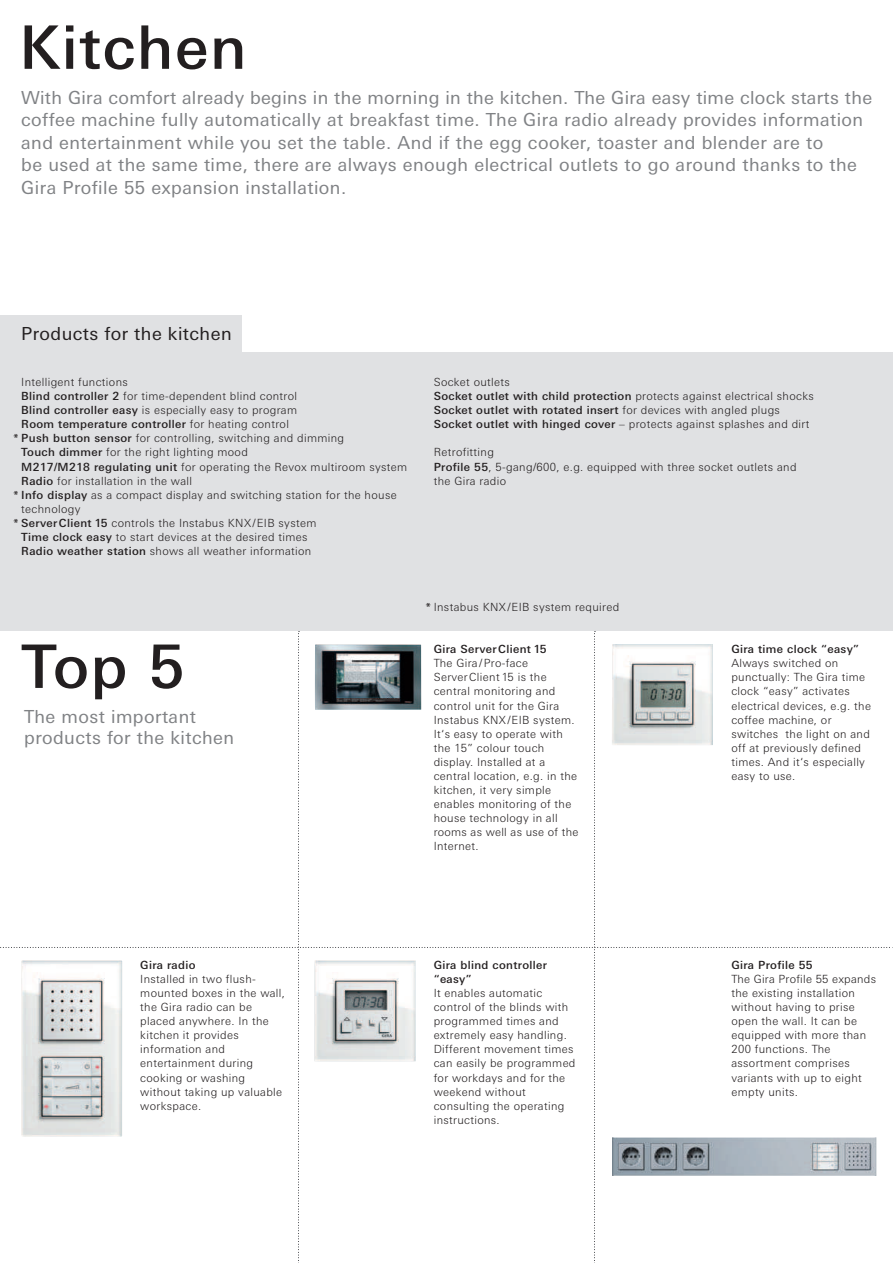
<style>
.page{position:relative;width:893px;height:1263px;background:#fff}
.page>*{position:absolute;margin:0;border:0;box-sizing:border-box;transform-origin:0 0}
.t1{font:500 60px "Linotype Univers Basic";letter-spacing:.025em;color:#231f20}
.t2{font:18px/22.5px "Linotype Univers Basic";letter-spacing:.025em;color:#808285}
.t3{font:18px "Linotype Univers Basic";letter-spacing:.025em;color:#231f20}
.t4{font:300 11.25px/14.1px "Linotype Univers Basic";letter-spacing:.03em;color:#231f20}
.t5{font:500 11.25px/14.1px "Linotype Univers Basic";letter-spacing:.03em;color:#231f20}
.s1{font-weight:500}
.s2{font-weight:300}
.s3{font-weight:400}
</style>
<div class="page">
<div style="left:0;top:316px;width:893px;height:315px;background:#e0e1e3"></div>
<div style="left:243px;top:310px;width:650px;height:42px;background:#fff"></div>
<img style="left:21px;top:960px;width:101px;height:177px">
<img style="left:315px;top:960px;width:101px;height:101px">
<img style="left:612px;top:644px;width:101px;height:101px">
<img style="left:612px;top:1137px;width:264px;height:39px">
<img style="left:315px;top:644px;width:106px;height:66px">
<h1 class="t1" style="left:19px;top:24px;width:229px">Kitchen</h1>
<p class="t2" style="left:21px;top:87px;width:852px">With Gira comfort already begins in the morning in the kitchen. The Gira easy time clock starts the coffee machine fully automatically at breakfast time. The Gira radio already provides information and entertainment while you set the table. And if the egg cooker, toaster and blender are to<br>be used at the same time, there are always enough electrical outlets to go around thanks to the Gira Profile 55 expansion installation.</p>
<h2 class="t3" style="left:21px;top:326px;width:212px">Products for the kitchen</h2>
<p class="t4" style="left:21px;top:376px;width:108px">Intelligent functions</p>
<p class="t4" style="left:21px;top:390px;width:277px"><span class="s1">Blind controller 2</span> for time-dependent blind control</p>
<p class="t4" style="left:21px;top:404px;width:277px"><span class="s1">Blind controller easy</span> is especially easy to program</p>
<p class="t5" style="left:21px;top:418px;width:269px">Room temperature controller <span class="s2">for heating control</span></p>
<p class="t4" style="left:13px;top:432px;width:333px"><span class="s3">*</span> <span class="s1">Push button sensor</span> for controlling, switching and dimming</p>
<p class="t4" style="left:21px;top:446px;width:228px"><span class="s1">Touch dimmer</span> for the right lighting mood</p>
<p class="t4" style="left:21px;top:460px;width:387px"><span class="s1">M217/M218 regulating unit</span> for operating the Revox multiroom system</p>
<p class="t4" style="left:21px;top:474px;width:172px"><span class="s1">Radio</span> for installation in the wall</p>
<p class="t4" style="left:13px;top:488px;width:385px"><span class="s3">*</span> <span class="s1">Info display</span> as a compact display and switching station for the house</p>
<p class="t4" style="left:21px;top:502px;width:61px">technology</p>
<p class="t4" style="left:13px;top:516px;width:305px"><span class="s3">*</span> <span class="s1">ServerClient 15</span> controls the Instabus KNX/EIB system</p>
<p class="t4" style="left:21px;top:530px;width:288px"><span class="s1">Time clock easy</span> to start devices at the desired times</p>
<p class="t4" style="left:21px;top:545px;width:292px"><span class="s1">Radio weather station</span> shows all weather information</p>
<h1 class="t1" style="left:21px;top:643px;width:165px">Top 5</h1>
<h2 class="t2" style="left:24px;top:707px;width:211px;line-height:21.6px">The most important products for the kitchen</h2>
<p class="t4" style="left:434px;top:376px;width:382px">Socket outlets<br><span class="s1">Socket outlet with child protection</span> protects against electrical shocks <span class="s1">Socket outlet with rotated insert</span> for devices with angled plugs <span class="s1">Socket outlet with hinged cover</span> – protects against splashes and dirt</p>
<p class="t4" style="left:434px;top:446px;width:364px">Retrofitting<br><span class="s1">Profile 55</span>, 5-gang/600, e.g. equipped with three socket outlets and the Gira radio</p>
<p class="t4" style="left:425px;top:601px;width:195px"><span class="s3">*</span> Instabus KNX/EIB system required</p>
<p class="t5" style="left:434px;top:643px;width:114px">Gira ServerClient 15</p>
<p class="t4" style="left:434px;top:657px;width:146px">The Gira/Pro-face<br>ServerClient 15 is the central monitoring and control unit for the Gira<br>Instabus KNX/EIB system.<br>It‘s easy to operate with the 15” colour touch display. Installed at a central location, e.g. in the kitchen, it very simple enables monitoring of the house technology in all rooms as well as use of the<br>Internet.</p>
<p class="t5" style="left:731px;top:643px;width:129px">Gira time clock “easy”</p>
<p class="t4" style="left:731px;top:657px;width:141px">Always switched on punctually: The Gira time clock “easy” activates electrical devices, e.g. the coffee machine, or switches the light on and off at previously defined times. And it‘s especially easy to use.</p>
<p class="t5" style="left:140px;top:959px;width:57px">Gira radio</p>
<p class="t4" style="left:140px;top:973px;width:146px">Installed in two flush&shy;mounted boxes in the wall, the Gira radio can be placed anywhere. In the kitchen it provides information and entertainment during cooking or washing without taking up valuable workspace.</p>
<p class="t5" style="left:434px;top:959px;width:115px">Gira blind controller “easy”</p>
<p class="t4" style="left:434px;top:987px;width:143px">It enables automatic control of the blinds with programmed times and extremely easy handling.<br>Different movement times can easily be programmed for workdays and for the weekend without consulting the operating instructions.</p>
<p class="t5" style="left:731px;top:959px;width:83px">Gira Profile 55</p>
<p class="t4" style="left:731px;top:973px;width:146px">The Gira Profile 55 expands the existing installation without having to prise open the wall. It can be equipped with more than<br>200 functions. The assortment comprises variants with up to eight empty units.</p>
</div>
